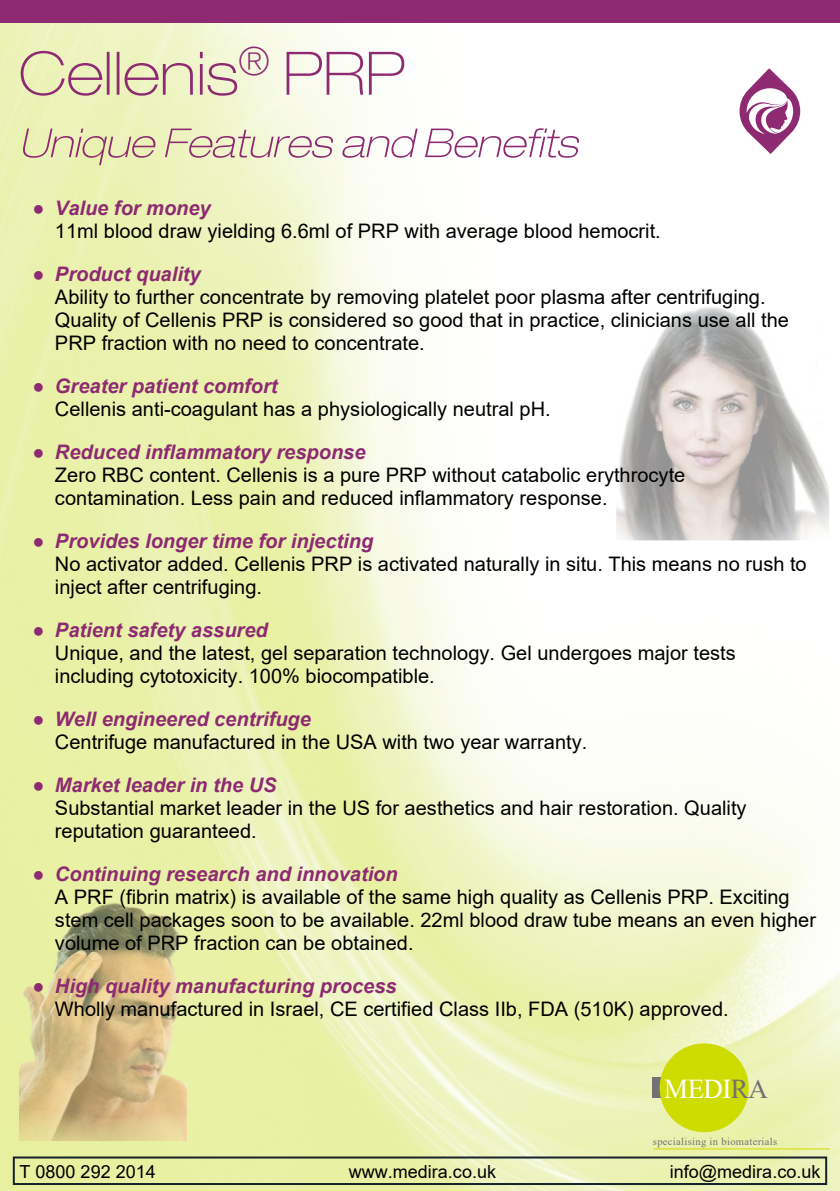
<style>
.page{position:relative;width:840px;height:1191px;background:#fff}
.page>*{position:absolute;margin:0;border:0;box-sizing:border-box;transform-origin:0 0}
.t1{font:italic 100 expanded 60px "Helvetica Neue LT";color:#8d2a71}
.t2{font:27.2px "Times New Roman";letter-spacing:-.02em;color:#fff}
.t3{font:20px/23px "Arial";color:#000}
.t4{font:18px "Arial";color:#000}
.t5{font:10.4px "Times New Roman";letter-spacing:.03em;color:#737272}
.s1{font-family:"Times New Roman";color:#8e2a71}
.s2{font-weight:700;font-style:italic;color:#8d2a71}
.s3{color:#737272}
</style>
<div class="page">
<img style="left:0;top:23px;width:839px;height:1167px">
<div style="left:0;top:0;width:839px;height:23px;background:#8d2a71"></div>
<svg style="left:23px;top:129px;width:132px;height:36px;background:#ded7ac"></svg>
<svg style="left:165px;top:129px;width:168px;height:29px;background:#e0d2c0"></svg>
<svg style="left:342px;top:129px;width:75px;height:29px"></svg>
<svg style="left:425px;top:128px;width:153px;height:30px"></svg>
<svg style="left:736px;top:68px;width:63px;height:86px"></svg>
<img style="left:19px;top:899px;width:167px;height:241px">
<div style="left:652px;top:1077px;width:8px;height:20px;background:#737272"></div>
<div style="left:659px;top:1043px;width:89px;height:89px;background:#cedc00;border-radius:50%"></div>
<hr style="left:653px;top:1148px;width:176px;height:1px;background:#d7e025">
<img style="left:615px;top:305px;width:213px;height:235px">
<div style="left:13px;top:1156px;width:813px;height:29px;border:2px solid #17232b"></div>
<h1 class="t1" style="left:19px;top:52px;width:387px">Cellenis<sup>®</sup> PRP</h1>
<p class="t3" style="left:55px;top:199px;width:607px;text-indent:-22px"><span class="s1">●</span> <span class="s2">Value for money<br></span>11ml blood draw yielding 6.6ml of PRP with average blood hemocrit.</p>
<p class="t3" style="left:55px;top:265px;width:735px;text-indent:-22px"><span class="s1">●</span> <span class="s2">Product quality<br></span>Ability to further concentrate by removing platelet poor plasma after centrifuging.<br>Quality of Cellenis PRP is considered so good that in practice, clinicians use all the PRP fraction with no need to concentrate.</p>
<p class="t3" style="left:55px;top:376px;width:497px;text-indent:-22px"><span class="s1">●</span> <span class="s2">Greater patient comfort<br></span>Cellenis anti-coagulant has a physiologically neutral pH.</p>
<p class="t3" style="left:55px;top:442px;width:631px;text-indent:-22px"><span class="s1">●</span> <span class="s2">Reduced inflammatory response<br></span>Zero RBC content. Cellenis is a pure PRP without catabolic erythrocyte contamination. Less pain and reduced inflammatory response.</p>
<p class="t3" style="left:55px;top:531px;width:752px;text-indent:-22px"><span class="s1">●</span> <span class="s2">Provides longer time for injecting<br></span>No activator added. Cellenis PRP is activated naturally in situ. This means no rush to inject after centrifuging.</p>
<p class="t3" style="left:55px;top:620px;width:682px;text-indent:-22px"><span class="s1">●</span> <span class="s2">Patient safety assured<br></span>Unique, and the latest, gel separation technology. Gel undergoes major tests including cytotoxicity. 100% biocompatible.</p>
<p class="t3" style="left:55px;top:709px;width:533px;text-indent:-22px"><span class="s1">●</span> <span class="s2">Well engineered centrifuge<br></span>Centrifuge manufactured in the USA with two year warranty.</p>
<p class="t3" style="left:55px;top:775px;width:692px;text-indent:-22px"><span class="s1">●</span> <span class="s2">Market leader in the US<br></span>Substantial market leader in the US for aesthetics and hair restoration. Quality reputation guaranteed.</p>
<p class="t3" style="left:55px;top:864px;width:762px;text-indent:-22px"><span class="s1">●</span> <span class="s2">Continuing research and innovation<br></span>A PRF (fibrin matrix) is available of the same high quality as Cellenis PRP. Exciting stem cell packages soon to be available. 22ml blood draw tube means an even higher volume of PRP fraction can be obtained.</p>
<p class="t3" style="left:55px;top:976px;width:675px;text-indent:-22px"><span class="s1">●</span> <span class="s2">High quality manufacturing process<br></span>Wholly manufactured in Israel, CE certified Class IIb, FDA (510K) approved.</p>
<h2 class="t2" style="left:664px;top:1079px;width:105px">MEDI<span class="s3">RA</span></h2>
<p class="t5" style="left:652px;top:1138px;width:126px">specialising in biomaterials</p>
<p class="t4" style="left:19px;top:1164px;width:138px">T 0800 292 2014</p>
<p class="t4" style="left:348px;top:1164px;width:149px">www.medira.co.uk</p>
<p class="t4" style="left:669px;top:1164px;width:152px">info@medira.co.uk</p>
</div>
